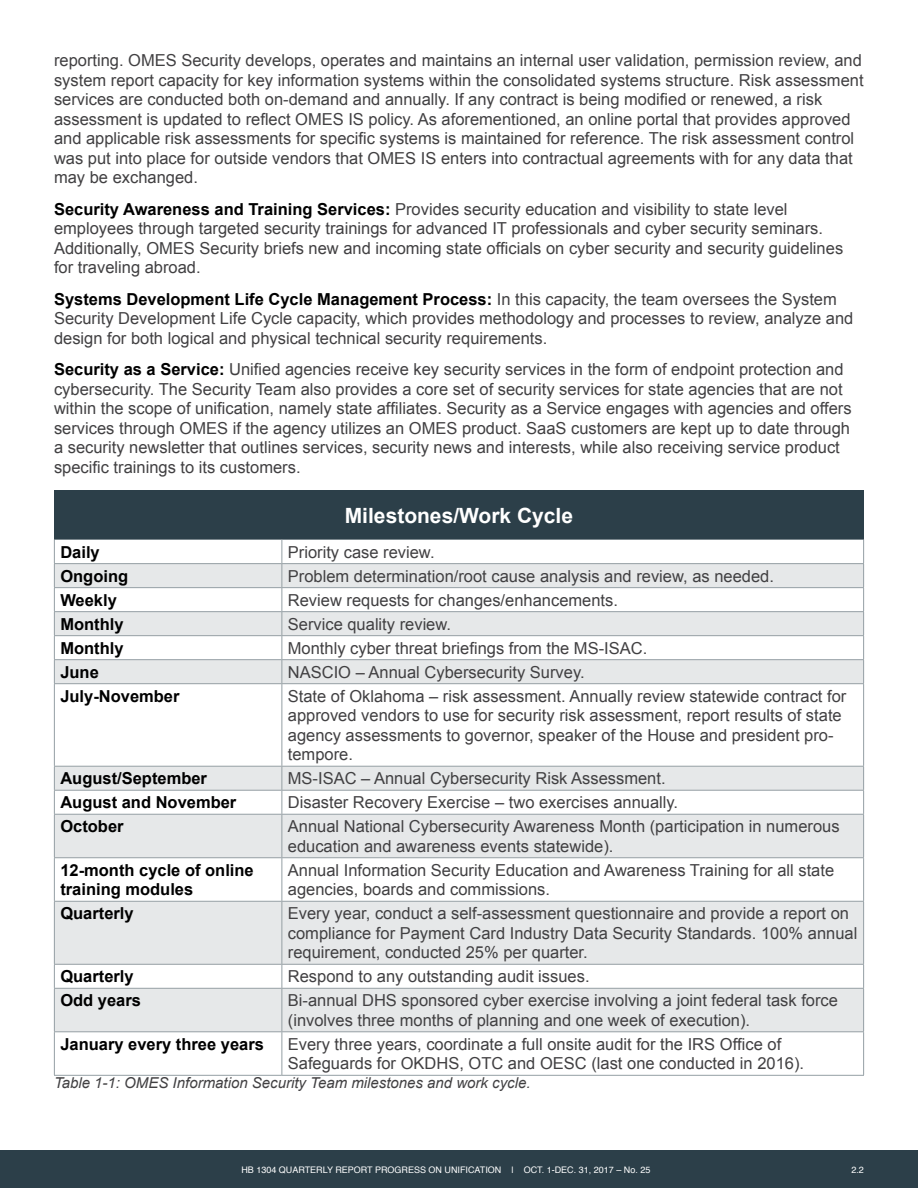
<style>
.page{position:relative;width:918px;height:1188px;background:#fff}
.page>*{position:absolute;margin:0;border:0;box-sizing:border-box;transform-origin:0 0}
.Table_headers{font:700 21px "Arial";color:#fff}
.Normal{font:16.5px/19.5px "Arial";color:#414042}
.Normal-2{font:700 16.5px/19.5px "Arial";color:#000}
.Normal-footnote{font:italic 15px "Arial";color:#414042}
.t1{font:9px "Helvetica";color:#fff}
.s1{font-weight:700;color:#000}
</style>
<div class="page">
<div style="left:0;top:1150px;width:918px;height:38px;background:#2c3f49"></div>
<div style="left:54px;top:491px;width:810px;height:49px;background:#2c3f49"></div>
<svg style="left:55px;top:564px;width:808px;height:467px;fill:#e6e8e9"></svg>
<hr style="left:54px;top:563px;width:228px;height:1px;background:#959fa4">
<hr style="left:282px;top:563px;width:582px;height:1px;background:#959fa4">
<hr style="left:54px;top:587px;width:228px;height:1px;background:#959fa4">
<hr style="left:282px;top:587px;width:582px;height:1px;background:#959fa4">
<hr style="left:54px;top:611px;width:228px;height:1px;background:#959fa4">
<hr style="left:282px;top:611px;width:582px;height:1px;background:#959fa4">
<hr style="left:54px;top:635px;width:228px;height:1px;background:#959fa4">
<hr style="left:282px;top:635px;width:582px;height:1px;background:#959fa4">
<hr style="left:54px;top:659px;width:228px;height:1px;background:#959fa4">
<svg style="left:54px;top:540px;width:1px;height:143px"></svg>
<hr style="left:282px;top:659px;width:582px;height:1px;background:#959fa4">
<svg style="left:282px;top:540px;width:1px;height:143px"></svg>
<svg style="left:863px;top:540px;width:1px;height:143px"></svg>
<hr style="left:54px;top:683px;width:228px;height:1px;background:#959fa4">
<hr style="left:54px;top:684px;width:1px;height:82px;background:#959fa4">
<hr style="left:282px;top:683px;width:582px;height:1px;background:#959fa4">
<hr style="left:282px;top:684px;width:1px;height:82px;background:#959fa4">
<hr style="left:863px;top:684px;width:1px;height:82px;background:#959fa4">
<hr style="left:54px;top:766px;width:228px;height:1px;background:#959fa4">
<hr style="left:282px;top:766px;width:582px;height:1px;background:#959fa4">
<hr style="left:54px;top:790px;width:228px;height:1px;background:#959fa4">
<svg style="left:54px;top:767px;width:1px;height:47px"></svg>
<hr style="left:282px;top:790px;width:582px;height:1px;background:#959fa4">
<svg style="left:282px;top:767px;width:1px;height:47px"></svg>
<svg style="left:863px;top:767px;width:1px;height:47px"></svg>
<hr style="left:54px;top:814px;width:228px;height:1px;background:#959fa4">
<hr style="left:54px;top:815px;width:1px;height:42px;background:#959fa4">
<hr style="left:282px;top:814px;width:582px;height:1px;background:#959fa4">
<hr style="left:282px;top:815px;width:1px;height:42px;background:#959fa4">
<hr style="left:863px;top:815px;width:1px;height:42px;background:#959fa4">
<hr style="left:54px;top:857px;width:228px;height:1px;background:#959fa4">
<hr style="left:54px;top:858px;width:1px;height:43px;background:#959fa4">
<hr style="left:282px;top:857px;width:582px;height:1px;background:#959fa4">
<hr style="left:282px;top:858px;width:1px;height:43px;background:#959fa4">
<hr style="left:863px;top:858px;width:1px;height:43px;background:#959fa4">
<hr style="left:54px;top:901px;width:228px;height:1px;background:#959fa4">
<hr style="left:54px;top:902px;width:1px;height:62px;background:#959fa4">
<hr style="left:282px;top:901px;width:582px;height:1px;background:#959fa4">
<hr style="left:282px;top:902px;width:1px;height:62px;background:#959fa4">
<hr style="left:863px;top:902px;width:1px;height:62px;background:#959fa4">
<hr style="left:54px;top:964px;width:228px;height:1px;background:#959fa4">
<svg style="left:54px;top:965px;width:1px;height:23px"></svg>
<hr style="left:282px;top:964px;width:582px;height:1px;background:#959fa4">
<svg style="left:282px;top:965px;width:1px;height:23px"></svg>
<svg style="left:863px;top:965px;width:1px;height:23px"></svg>
<hr style="left:54px;top:988px;width:228px;height:1px;background:#959fa4">
<hr style="left:54px;top:989px;width:1px;height:42px;background:#959fa4">
<hr style="left:282px;top:988px;width:582px;height:1px;background:#959fa4">
<hr style="left:282px;top:989px;width:1px;height:42px;background:#959fa4">
<hr style="left:863px;top:989px;width:1px;height:42px;background:#959fa4">
<hr style="left:54px;top:1031px;width:228px;height:1px;background:#959fa4">
<hr style="left:54px;top:1032px;width:1px;height:43px;background:#959fa4">
<hr style="left:282px;top:1031px;width:582px;height:1px;background:#959fa4">
<hr style="left:282px;top:1032px;width:1px;height:43px;background:#959fa4">
<hr style="left:863px;top:1032px;width:1px;height:43px;background:#959fa4">
<hr style="left:54px;top:1075px;width:228px;height:1px;background:#959fa4">
<hr style="left:282px;top:1075px;width:582px;height:1px;background:#959fa4">
<p class="Normal" style="left:54px;top:51px;width:811px">reporting. OMES Security develops, operates and maintains an internal user validation, permission review, and system report capacity for key information systems within the consolidated systems structure. Risk assessment services are conducted both on-demand and annually. If any contract is being modified or renewed, a risk assessment is updated to reflect OMES IS policy. As aforementioned, an online portal that provides approved and applicable risk assessments for specific systems is maintained for reference. The risk assessment control was put into place for outside vendors that OMES IS enters into contractual agreements with for any data that may be exchanged.</p>
<p class="Normal" style="left:54px;top:199px;width:791px"><span class="s1">Security Awareness and Training Services:</span> Provides security education and visibility to state level employees through targeted security trainings for advanced IT professionals and cyber security seminars.<br>Additionally, OMES Security briefs new and incoming state officials on cyber security and security guidelines for traveling abroad.</p>
<p class="Normal" style="left:54px;top:289px;width:801px"><span class="s1">Systems Development Life Cycle Management Process:</span> In this capacity, the team oversees the System<br>Security Development Life Cycle capacity, which provides methodology and processes to review, analyze and design for both logical and physical technical security requirements.</p>
<p class="Normal" style="left:54px;top:360px;width:799px"><span class="s1">Security as a Service:</span> Unified agencies receive key security services in the form of endpoint protection and cybersecurity. The Security Team also provides a core set of security services for state agencies that are not within the scope of unification, namely state affiliates. Security as a Service engages with agencies and offers services through OMES if the agency utilizes an OMES product. SaaS customers are kept up to date through a security newsletter that outlines services, security news and interests, while also receiving service product specific trainings to its customers.</p>
<p class="Table_headers" style="left:345px;top:501px;width:230px">Milestones/Work Cycle</p>
<p class="Normal-2" style="left:60px;top:543px;width:41px">Daily</p>
<p class="Normal" style="left:288px;top:542px;width:148px">Priority case review.</p>
<p class="Normal-2" style="left:60px;top:567px;width:69px">Ongoing</p>
<p class="Normal" style="left:288px;top:566px;width:488px">Problem determination/root cause analysis and review, as needed.</p>
<p class="Normal-2" style="left:60px;top:591px;width:58px">Weekly</p>
<p class="Normal" style="left:288px;top:590px;width:332px">Review requests for changes/enhancements.</p>
<p class="Normal-2" style="left:60px;top:615px;width:65px">Monthly</p>
<p class="Normal" style="left:288px;top:614px;width:165px">Service quality review.</p>
<p class="Normal-2" style="left:60px;top:639px;width:65px">Monthly</p>
<p class="Normal" style="left:288px;top:638px;width:361px">Monthly cyber threat briefings from the MS-ISAC.</p>
<p class="Normal-2" style="left:60px;top:663px;width:40px">June</p>
<p class="Normal" style="left:288px;top:662px;width:298px">NASCIO – Annual Cybersecurity Survey.</p>
<p class="Normal-2" style="left:60px;top:687px;width:121px">July-November</p>
<p class="Normal" style="left:288px;top:686px;width:560px">State of Oklahoma – risk assessment. Annually review statewide contract for approved vendors to use for security risk assessment, report results of state agency assessments to governor, speaker of the House and president pro&shy;tempore.</p>
<p class="Normal-2" style="left:60px;top:769px;width:148px">August/September</p>
<p class="Normal" style="left:288px;top:769px;width:379px">MS-ISAC – Annual Cybersecurity Risk Assessment.</p>
<p class="Normal-2" style="left:60px;top:793px;width:178px">August and November</p>
<p class="Normal" style="left:288px;top:793px;width:392px">Disaster Recovery Exercise – two exercises annually.</p>
<p class="Normal-2" style="left:60px;top:817px;width:65px">October</p>
<p class="Normal" style="left:288px;top:817px;width:553px">Annual National Cybersecurity Awareness Month (participation in numerous education and awareness events statewide).</p>
<p class="Normal-2" style="left:60px;top:861px;width:195px">12-month cycle of online training modules</p>
<p class="Normal" style="left:288px;top:860px;width:548px">Annual Information Security Education and Awareness Training for all state agencies, boards and commissions.</p>
<p class="Normal-2" style="left:60px;top:904px;width:75px">Quarterly</p>
<p class="Normal" style="left:288px;top:904px;width:571px">Every year, conduct a self-assessment questionnaire and provide a report on compliance for Payment Card Industry Data Security Standards. 100% annual requirement, conducted 25% per quarter.</p>
<p class="Normal-2" style="left:60px;top:967px;width:75px">Quarterly</p>
<p class="Normal" style="left:288px;top:967px;width:303px">Respond to any outstanding audit issues.</p>
<p class="Normal-2" style="left:60px;top:991px;width:82px">Odd years</p>
<p class="Normal" style="left:288px;top:991px;width:552px">Bi-annual DHS sponsored cyber exercise involving a joint federal task force (involves three months of planning and one week of execution).</p>
<p class="Normal-2" style="left:60px;top:1035px;width:205px">January every three years</p>
<p class="Normal" style="left:288px;top:1034px;width:518px">Every three years, coordinate a full onsite audit for the IRS Office of<br>Safeguards for OKDHS, OTC and OESC (last one conducted in 2016).</p>
<p class="Normal-footnote" style="left:54px;top:1073px;width:478px">Table 1-1: OMES Information Security Team milestones and work cycle.</p>
<p class="t1" style="left:241px;top:1163px;width:410px">HB 1304 QUARTERLY REPORT PROGRESS ON UNIFICATION | OCT. 1-DEC. 31, 2017 – No. 25</p>
<p class="t1" style="left:851px;top:1163px;width:14px">2.2</p>
</div>
